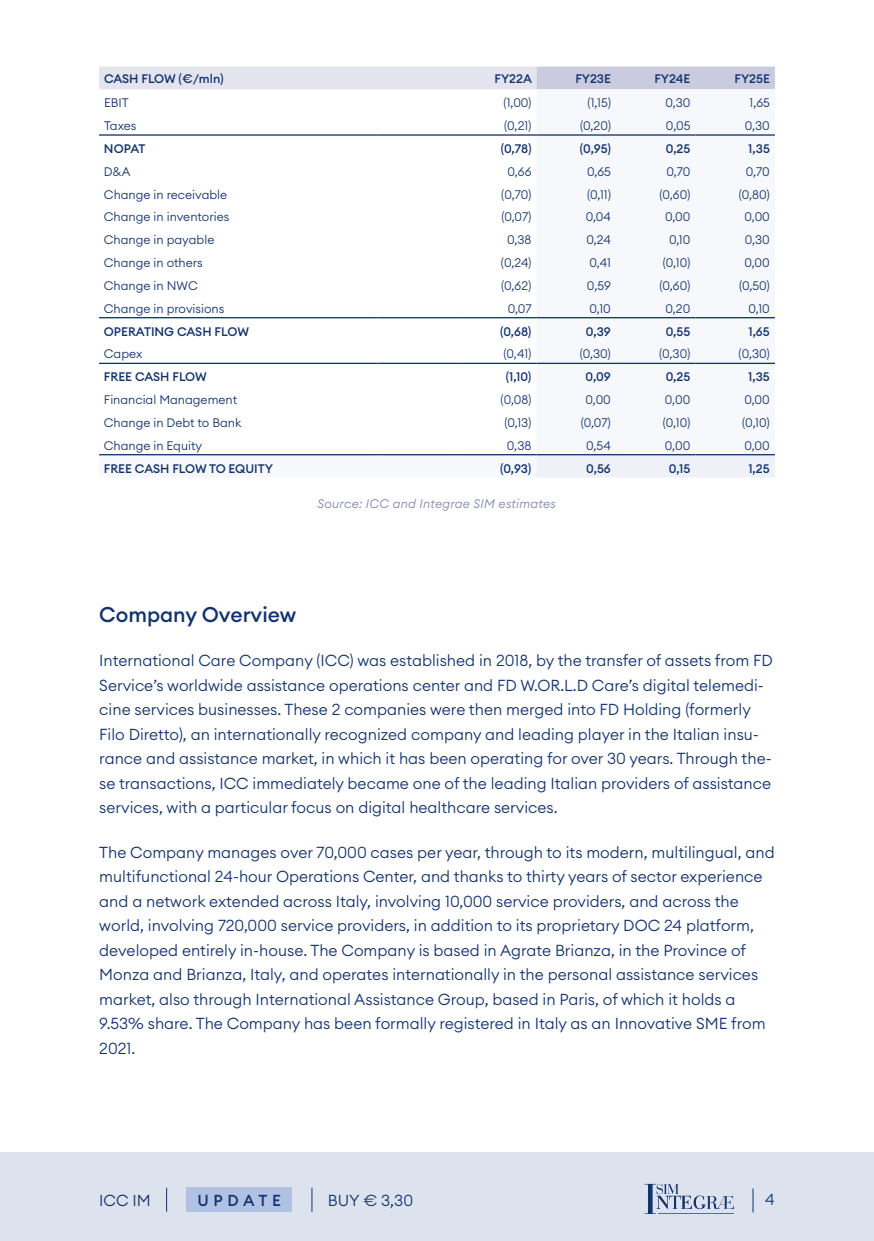
<style>
.page{position:relative;width:874px;height:1241px;background:#fff}
.page>*{position:absolute;margin:0;border:0;box-sizing:border-box;transform-origin:0 0}
.t1{font:500 21px "Euclid Circular A";color:#13336d}
.t2{font:300 15.75px/24.5px "Euclid Circular A";color:#13336d}
.t3{font:500 15.75px "Euclid Circular A";letter-spacing:.3em;color:#13336d}
.t4{font:300 12.25px "Euclid Circular A";color:#13336d}
.t5{font:500 12.25px "Euclid Circular A";color:#13336d}
.t6{font:italic 300 12.25px "Euclid Circular A";letter-spacing:.02em;color:#8186af}
</style>
<div class="page">
<div style="left:0;top:1152px;width:873px;height:88px;background:#dde3ee"></div>
<svg style="left:166px;top:1187px;width:1px;height:24px"></svg>
<div style="left:186px;top:1187px;width:106px;height:24px;background:#b1c1e4"></div>
<svg style="left:311px;top:1187px;width:1px;height:24px"></svg>
<svg style="left:752px;top:1188px;width:1px;height:24px"></svg>
<svg style="left:644px;top:1183px;width:89px;height:30px"></svg>
<svg style="left:99px;top:66px;width:675px;height:23px;background:#dbdce9"></svg>
<svg style="left:99px;top:89px;width:675px;height:367px"></svg>
<div style="left:536px;top:455px;width:238px;height:22px;background:#eef1f7"></div>
<hr style="left:99px;top:134px;width:278px;height:2px;background:#13336d">
<hr style="left:377px;top:134px;width:80px;height:2px;background:#13336d">
<hr style="left:457px;top:134px;width:79px;height:2px;background:#13336d">
<hr style="left:536px;top:134px;width:79px;height:2px;background:#13336d">
<hr style="left:615px;top:134px;width:80px;height:2px;background:#13336d">
<hr style="left:695px;top:134px;width:79px;height:2px;background:#13336d">
<hr style="left:99px;top:317px;width:278px;height:1px;background:#13336d">
<hr style="left:377px;top:317px;width:80px;height:1px;background:#13336d">
<hr style="left:457px;top:317px;width:79px;height:1px;background:#13336d">
<hr style="left:536px;top:317px;width:79px;height:1px;background:#13336d">
<hr style="left:615px;top:317px;width:80px;height:1px;background:#13336d">
<hr style="left:695px;top:317px;width:79px;height:1px;background:#13336d">
<hr style="left:99px;top:362px;width:278px;height:2px;background:#13336d">
<hr style="left:377px;top:362px;width:80px;height:2px;background:#13336d">
<hr style="left:457px;top:362px;width:79px;height:2px;background:#13336d">
<hr style="left:536px;top:362px;width:79px;height:2px;background:#13336d">
<hr style="left:615px;top:362px;width:80px;height:2px;background:#13336d">
<hr style="left:695px;top:362px;width:79px;height:2px;background:#13336d">
<hr style="left:99px;top:454px;width:278px;height:1px;background:#13336d">
<hr style="left:377px;top:454px;width:80px;height:1px;background:#13336d">
<hr style="left:457px;top:454px;width:79px;height:1px;background:#13336d">
<hr style="left:536px;top:454px;width:79px;height:1px;background:#13336d">
<hr style="left:615px;top:454px;width:80px;height:1px;background:#13336d">
<hr style="left:695px;top:454px;width:79px;height:1px;background:#13336d">
<p class="t5" style="left:104px;top:71px;width:121px">CASH FLOW (€/mln)</p>
<p class="t5" style="left:494px;top:71px;width:39px">FY22A</p>
<p class="t5" style="left:575px;top:71px;width:37px">FY23E</p>
<p class="t5" style="left:654px;top:71px;width:38px">FY24E</p>
<p class="t5" style="left:734px;top:71px;width:37px">FY25E</p>
<p class="t4" style="left:104px;top:95px;width:26px">EBIT</p>
<p class="t4" style="left:503px;top:95px;width:30px">(1,00)</p>
<p class="t4" style="left:587px;top:95px;width:25px">(1,15)</p>
<p class="t4" style="left:665px;top:95px;width:27px">0,30</p>
<p class="t4" style="left:749px;top:95px;width:22px">1,65</p>
<p class="t4" style="left:104px;top:118px;width:34px">Taxes</p>
<p class="t4" style="left:504px;top:118px;width:29px">(0,21)</p>
<p class="t4" style="left:580px;top:118px;width:32px">(0,20)</p>
<p class="t4" style="left:665px;top:118px;width:26px">0,05</p>
<p class="t4" style="left:744px;top:118px;width:27px">0,30</p>
<p class="t5" style="left:104px;top:141px;width:43px">NOPAT</p>
<p class="t5" style="left:500px;top:141px;width:32px">(0,78)</p>
<p class="t5" style="left:579px;top:141px;width:33px">(0,95)</p>
<p class="t5" style="left:665px;top:141px;width:26px">0,25</p>
<p class="t5" style="left:748px;top:141px;width:23px">1,35</p>
<p class="t4" style="left:104px;top:163px;width:28px">D&amp;A</p>
<p class="t4" style="left:507px;top:163px;width:26px">0,66</p>
<p class="t4" style="left:586px;top:163px;width:25px">0,65</p>
<p class="t4" style="left:666px;top:163px;width:26px">0,70</p>
<p class="t4" style="left:745px;top:163px;width:26px">0,70</p>
<p class="t4" style="left:104px;top:186px;width:125px">Change in receivable</p>
<p class="t4" style="left:501px;top:186px;width:32px">(0,70)</p>
<p class="t4" style="left:586px;top:186px;width:25px">(0,11)</p>
<p class="t4" style="left:659px;top:186px;width:32px">(0,60)</p>
<p class="t4" style="left:738px;top:186px;width:33px">(0,80)</p>
<p class="t4" style="left:104px;top:209px;width:127px">Change in inventories</p>
<p class="t4" style="left:501px;top:209px;width:32px">(0,07)</p>
<p class="t4" style="left:585px;top:209px;width:27px">0,04</p>
<p class="t4" style="left:664px;top:209px;width:27px">0,00</p>
<p class="t4" style="left:744px;top:209px;width:27px">0,00</p>
<p class="t4" style="left:104px;top:232px;width:112px">Change in payable</p>
<p class="t4" style="left:507px;top:232px;width:26px">0,38</p>
<p class="t4" style="left:586px;top:232px;width:26px">0,24</p>
<p class="t4" style="left:668px;top:232px;width:23px">0,10</p>
<p class="t4" style="left:744px;top:232px;width:27px">0,30</p>
<p class="t4" style="left:104px;top:255px;width:100px">Change in others</p>
<p class="t4" style="left:500px;top:255px;width:32px">(0,24)</p>
<p class="t4" style="left:589px;top:255px;width:23px">0,41</p>
<p class="t4" style="left:662px;top:255px;width:29px">(0,10)</p>
<p class="t4" style="left:744px;top:255px;width:27px">0,00</p>
<p class="t4" style="left:104px;top:277px;width:95px">Change in NWC</p>
<p class="t4" style="left:501px;top:277px;width:32px">(0,62)</p>
<p class="t4" style="left:586px;top:277px;width:25px">0,59</p>
<p class="t4" style="left:659px;top:277px;width:32px">(0,60)</p>
<p class="t4" style="left:738px;top:277px;width:32px">(0,50)</p>
<p class="t4" style="left:104px;top:300px;width:122px">Change in provisions</p>
<p class="t4" style="left:507px;top:300px;width:25px">0,07</p>
<p class="t4" style="left:589px;top:300px;width:23px">0,10</p>
<p class="t4" style="left:665px;top:300px;width:26px">0,20</p>
<p class="t4" style="left:748px;top:300px;width:23px">0,10</p>
<p class="t5" style="left:104px;top:323px;width:147px">OPERATING CASH FLOW</p>
<p class="t5" style="left:500px;top:323px;width:33px">(0,68)</p>
<p class="t5" style="left:585px;top:323px;width:26px">0,39</p>
<p class="t5" style="left:665px;top:323px;width:26px">0,55</p>
<p class="t5" style="left:748px;top:323px;width:23px">1,65</p>
<p class="t4" style="left:104px;top:346px;width:40px">Capex</p>
<p class="t4" style="left:503px;top:346px;width:29px">(0,41)</p>
<p class="t4" style="left:579px;top:346px;width:33px">(0,30)</p>
<p class="t4" style="left:658px;top:346px;width:33px">(0,30)</p>
<p class="t4" style="left:738px;top:346px;width:33px">(0,30)</p>
<p class="t5" style="left:104px;top:369px;width:104px">FREE CASH FLOW</p>
<p class="t5" style="left:505px;top:369px;width:27px">(1,10)</p>
<p class="t5" style="left:585px;top:369px;width:27px">0,09</p>
<p class="t5" style="left:665px;top:369px;width:26px">0,25</p>
<p class="t5" style="left:747px;top:369px;width:23px">1,35</p>
<p class="t4" style="left:104px;top:392px;width:135px">Financial Management</p>
<p class="t4" style="left:500px;top:392px;width:32px">(0,08)</p>
<p class="t4" style="left:585px;top:392px;width:27px">0,00</p>
<p class="t4" style="left:664px;top:392px;width:27px">0,00</p>
<p class="t4" style="left:744px;top:392px;width:27px">0,00</p>
<p class="t4" style="left:104px;top:414px;width:139px">Change in Debt to Bank</p>
<p class="t4" style="left:504px;top:414px;width:28px">(0,13)</p>
<p class="t4" style="left:580px;top:414px;width:32px">(0,07)</p>
<p class="t4" style="left:662px;top:414px;width:29px">(0,10)</p>
<p class="t4" style="left:741px;top:414px;width:29px">(0,10)</p>
<p class="t4" style="left:104px;top:437px;width:100px">Change in Equity</p>
<p class="t4" style="left:506px;top:437px;width:26px">0,38</p>
<p class="t4" style="left:586px;top:437px;width:26px">0,54</p>
<p class="t4" style="left:664px;top:437px;width:27px">0,00</p>
<p class="t4" style="left:744px;top:437px;width:27px">0,00</p>
<p class="t5" style="left:104px;top:460px;width:171px">FREE CASH FLOW TO EQUITY</p>
<p class="t5" style="left:500px;top:460px;width:33px">(0,93)</p>
<p class="t5" style="left:586px;top:460px;width:26px">0,56</p>
<p class="t5" style="left:668px;top:460px;width:23px">0,15</p>
<p class="t5" style="left:748px;top:460px;width:23px">1,25</p>
<p class="t6" style="left:317px;top:495px;width:240px">Source: ICC and Integrae SIM estimates</p>
<h1 class="t1" style="left:99px;top:600px;width:198px">Company Overview</h1>
<p class="t2" style="left:99px;top:648px;width:674px">International Care Company (ICC) was established in 2018, by the transfer of assets from FD Service’s worldwide assistance operations center and FD W.OR.L.D Care’s digital telemedi&shy;cine services businesses. These 2 companies were then merged into FD Holding (formerly Filo Diretto), an internationally recognized company and leading player in the Italian insu&shy;rance and assistance market, in which it has been operating for over 30 years. Through the&shy;se transactions, ICC immediately became one of the leading Italian providers of assistance services, with a particular focus on digital healthcare services.</p>
<p class="t2" style="left:99px;top:839px;width:676px">The Company manages over 70,000 cases per year, through to its modern, multilingual, and multifunctional 24-hour Operations Center, and thanks to thirty years of sector experience and a network extended across Italy, involving 10,000 service providers, and across the world, involving 720,000 service providers, in addition to its proprietary DOC 24 platform, developed entirely in-house. The Company is based in Agrate Brianza, in the Province of Monza and Brianza, Italy, and operates internationally in the personal assistance services market, also through International Assistance Group, based in Paris, of which it holds a 9.53% share. The Company has been formally registered in Italy as an Innovative SME from 2021.</p>
<p class="t2" style="left:99px;top:1187px;width:53px">ICC IM</p>
<p class="t3" style="left:197px;top:1190px;width:85px">UPDATE</p>
<p class="t2" style="left:327px;top:1187px;width:87px">BUY € 3,30</p>
<p class="t2" style="left:764px;top:1186px;width:11px">4</p>
</div>
